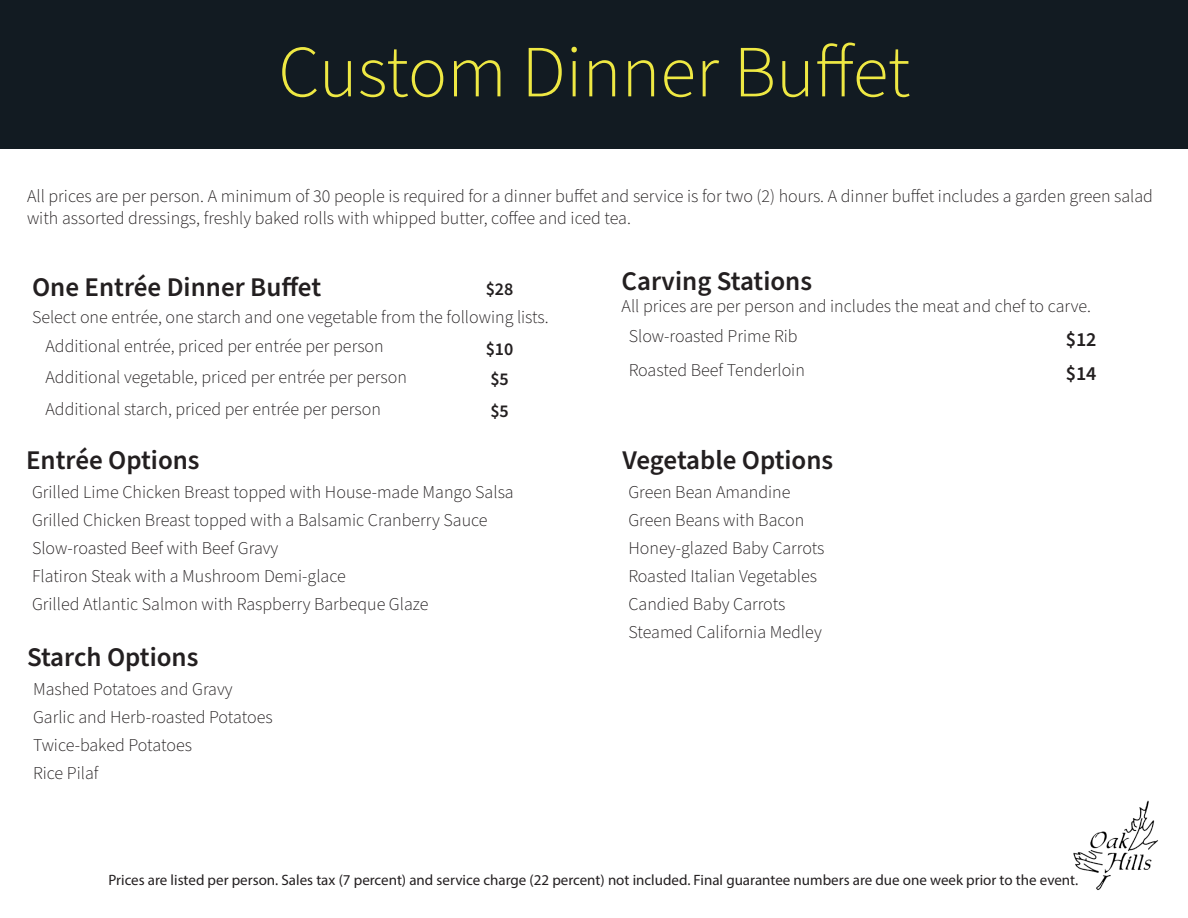
<style>
.page{position:relative;width:1188px;height:918px;background:#fff}
.page>*{position:absolute;margin:0;border:0;box-sizing:border-box;transform-origin:0 0}
.t1{font:300 73.5px "Source Sans Pro";color:#eee843}
.t2{font:600 27px "Source Sans Pro";color:#231f20}
.t3{font:600 19.95px "Source Sans Pro";color:#231f20}
.t4{font:300 18px/21.6px "Source Sans Pro";color:#231f20}
.t5{font:600 18px "Source Sans Pro";color:#231f20}
.t6{font:15px "Myriad Pro";color:#231f20}
</style>
<div class="page">
<div style="left:0;top:0;width:1188px;height:148px;background:#121b22"></div>
<img style="left:1073px;top:800px;width:85px;height:90px">
<p class="t1" style="left:278px;top:23px;width:634px">Custom Dinner Buffet</p>
<p class="t4" style="left:27px;top:186px;width:1128px">All prices are per person. A minimum of 30 people is required for a dinner buffet and service is for two (2) hours. A dinner buffet includes a garden green salad with assorted dressings, freshly baked rolls with whipped butter, coffee and iced tea.</p>
<p class="t2" style="left:32px;top:269px;width:291px">One Entrée Dinner Buffet</p>
<p class="t5" style="left:486px;top:277px;width:29px">$28</p>
<p class="t4" style="left:32px;top:307px;width:518px">Select one entrée, one starch and one vegetable from the following lists.</p>
<p class="t4" style="left:46px;top:336px;width:340px">Additional entrée, priced per entrée per person</p>
<p class="t5" style="left:486px;top:337px;width:29px">$10</p>
<p class="t4" style="left:46px;top:367px;width:363px">Additional vegetable, priced per entrée per person</p>
<p class="t5" style="left:490px;top:367px;width:20px">$5</p>
<p class="t4" style="left:46px;top:398px;width:337px">Additional starch, priced per entrée per person</p>
<p class="t5" style="left:490px;top:399px;width:20px">$5</p>
<p class="t2" style="left:622px;top:263px;width:192px">Carving Stations</p>
<p class="t4" style="left:622px;top:296px;width:471px">All prices are per person and includes the meat and chef to carve.</p>
<p class="t4" style="left:629px;top:326px;width:170px">Slow-roasted Prime Rib</p>
<p class="t3" style="left:1066px;top:326px;width:32px">$12</p>
<p class="t4" style="left:629px;top:360px;width:178px">Roasted Beef Tenderloin</p>
<p class="t3" style="left:1066px;top:360px;width:32px">$14</p>
<p class="t2" style="left:26px;top:442px;width:175px">Entrée Options</p>
<p class="t2" style="left:622px;top:442px;width:212px">Vegetable Options</p>
<p class="t4" style="left:32px;top:482px;width:483px">Grilled Lime Chicken Breast topped with House-made Mango Salsa</p>
<p class="t4" style="left:32px;top:510px;width:457px">Grilled Chicken Breast topped with a Balsamic Cranberry Sauce</p>
<p class="t4" style="left:32px;top:538px;width:248px">Slow-roasted Beef with Beef Gravy</p>
<p class="t4" style="left:32px;top:566px;width:315px">Flatiron Steak with a Mushroom Demi-glace</p>
<p class="t4" style="left:32px;top:594px;width:398px">Grilled Atlantic Salmon with Raspberry Barbeque Glaze</p>
<p class="t4" style="left:628px;top:482px;width:164px">Green Bean Amandine</p>
<p class="t4" style="left:628px;top:510px;width:178px">Green Beans with Bacon</p>
<p class="t4" style="left:628px;top:538px;width:198px">Honey-glazed Baby Carrots</p>
<p class="t4" style="left:628px;top:566px;width:190px">Roasted Italian Vegetables</p>
<p class="t4" style="left:628px;top:594px;width:158px">Candied Baby Carrots</p>
<p class="t4" style="left:628px;top:622px;width:195px">Steamed California Medley</p>
<p class="t2" style="left:27px;top:639px;width:173px">Starch Options</p>
<p class="t4" style="left:33px;top:679px;width:201px">Mashed Potatoes and Gravy</p>
<p class="t4" style="left:33px;top:707px;width:241px">Garlic and Herb-roasted Potatoes</p>
<p class="t4" style="left:33px;top:735px;width:160px">Twice-baked Potatoes</p>
<p class="t4" style="left:33px;top:763px;width:67px">Rice Pilaf</p>
<p class="t6" style="left:108px;top:871px;width:971px">Prices are listed per person. Sales tax (7 percent) and service charge (22 percent) not included. Final guarantee numbers are due one week prior to the event.</p>
</div>
